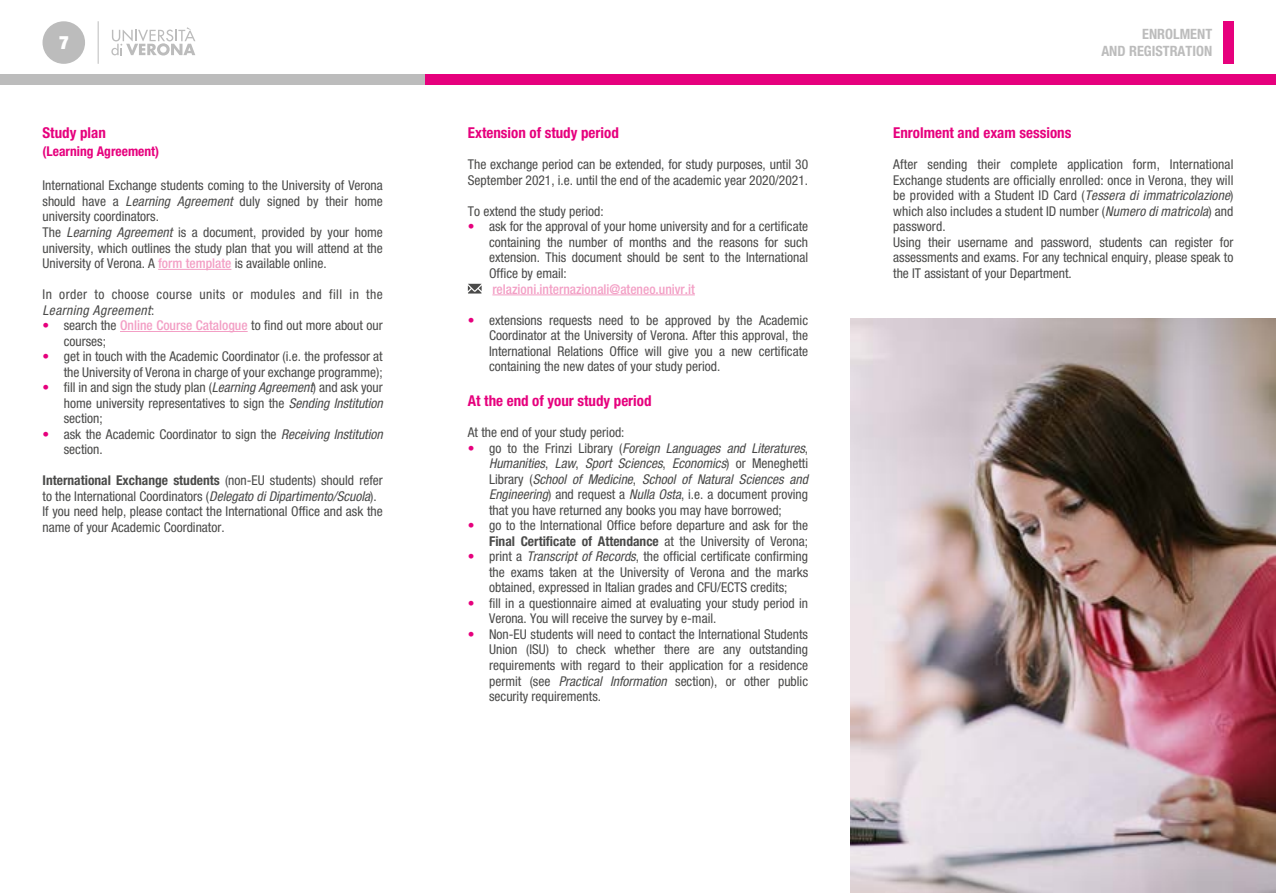
<style>
.page{position:relative;width:1276px;height:893px;background:#fff}
.page>*{position:absolute;margin:0;border:0;box-sizing:border-box;transform-origin:0 0}
.t1{font:900 condensed 18.45px "Helvetica Neue LT Std";color:#fff}
.t2{font:700 condensed 15px "Helvetica Neue LT Std";color:#e6007d}
.t3{font:700 condensed 14.25px/17.1px "Helvetica Neue LT Std";color:#bcbcbc;text-align:right}
.t4{font:condensed 13.5px/15.6px "Helvetica Neue LT Std";color:#4a4a49}
.t5{font:italic condensed 13.5px/15.5px "Helvetica Neue LT Std";color:#4a4a49;text-align:justify}
.t6{font:condensed 13.5px/15.5px "Helvetica Neue LT Std";letter-spacing:.03em;color:#4a4a49}
.t7{font:500 condensed 13.5px "Helvetica Neue LT Std";color:#f39fc5}
.t8{font:700 condensed 13.5px "Helvetica Neue LT Std";color:#e6007d}
.s1{font-style:italic}
.s2{font-weight:500;color:#f39fc5}
.s3{color:#e6007d}
.s4{font-weight:700}
.s5{font-style:normal;color:#e6007d}
.s6{font-style:normal}
</style>
<div class="page">
<div style="left:0;top:74px;width:425px;height:11px;background:#bcbcbc"></div>
<div style="left:850px;top:74px;width:426px;height:11px;background:#e6007d"></div>
<div style="left:1222px;top:21px;width:11px;height:43px;background:#e6007d"></div>
<div style="left:425px;top:74px;width:425px;height:11px;background:#e6007d"></div>
<div style="left:43px;top:21px;width:42px;height:43px;background:#bcbcbc;border-radius:50%"></div>
<hr style="left:98px;top:21px;width:1px;height:43px;background:#bcbcbc">
<svg style="left:111px;top:27px;width:84px;height:29px"></svg>
<img style="left:850px;top:319px;width:426px;height:574px">
<hr style="left:158px;top:269px;width:73px;height:1px;background:#f39fc5">
<hr style="left:120px;top:331px;width:128px;height:1px;background:#f39fc5">
<hr style="left:492px;top:295px;width:203px;height:1px;background:#f39fc5">
<svg style="left:468px;top:284px;width:13px;height:10px"></svg>
<h1 class="t1" style="left:59px;top:31px;width:11px">7</h1>
<p class="t3" style="left:1101px;top:25px;width:112px">ENROLMENT<br>AND REGISTRATION</p>
<p class="t2" style="left:43px;top:124px;width:65px">Study plan</p>
<p class="t8" style="left:43px;top:143px;width:118px">(Learning Agreement)</p>
<p class="t4" style="left:43px;top:178px;width:342px">International Exchange students coming to the University of Verona should have a <span class="s1">Learning Agreement</span> duly signed by their home university coordinators.<br>The <span class="s1">Learning Agreement</span> is a document, provided by your home university, which outlines the study plan that you will attend at the University of Verona. A <span class="s2">form template</span> is available online.</p>
<p class="t6" style="left:43px;top:286px;width:342px">In order to choose course units or modules and fill in the<br><span class="s1">Learning Agreement</span>:</p>
<p class="t4" style="left:64px;top:317px;width:320px;text-indent:-21px"><span class="s3">•</span> search the <span class="s2">Online Course Catalogue</span> to find out more about our courses;</p>
<p class="t4" style="left:43px;top:349px;width:342px;text-align:right"><span class="s3">•</span> get in touch with the Academic Coordinator (i.e. the professor at the University of Verona in charge of your exchange programme);</p>
<p class="t4" style="left:64px;top:380px;width:320px;text-align:justify;text-indent:-21px"><span class="s3">•</span> fill in and sign the study plan (<span class="s1">Learning Agreement</span>) and ask your home university representatives to sign the <span class="s1">Sending Institution </span>section;</p>
<p class="t4" style="left:64px;top:426px;width:320px;text-indent:-21px"><span class="s3">•</span> ask the Academic Coordinator to sign the <span class="s1">Receiving Institution </span>section.</p>
<p class="t4" style="left:43px;top:473px;width:342px"><span class="s4">International Exchange students</span> (non-EU students) should refer to the International Coordinators (<span class="s1">Delegato di Dipartimento/Scuola</span>).<br>If you need help, please contact the International Office and ask the name of your Academic Coordinator.</p>
<p class="t2" style="left:468px;top:124px;width:152px">Extension of study period</p>
<p class="t4" style="left:468px;top:157px;width:342px">The exchange period can be extended, for study purposes, until 30<br>September 2021, i.e. until the end of the academic year 2020/2021.</p>
<p class="t4" style="left:468px;top:203px;width:137px">To extend the study period:</p>
<p class="t4" style="left:489px;top:219px;width:320px;text-align:justify;text-indent:-21px"><span class="s3">•</span> ask for the approval of your home university and for a certificate containing the number of months and the reasons for such extension. This document should be sent to the International Office by email:</p>
<p class="t7" style="left:492px;top:281px;width:204px">relazioni.internazionali@ateneo.univr.it</p>
<p class="t4" style="left:489px;top:312px;width:320px;text-align:justify;text-indent:-21px"><span class="s3">•</span> extensions requests need to be approved by the Academic Coordinator at the University of Verona. After this approval, the International Relations Office will give you a new certificate containing the new dates of your study period.</p>
<p class="t2" style="left:468px;top:392px;width:185px">At the end of your study period</p>
<p class="t4" style="left:468px;top:424px;width:158px">At the end of your study period:</p>
<p class="t5" style="left:489px;top:440px;width:320px;text-indent:-21px"><span class="s5">•</span> <span class="s6">go to the Frinzi Library (</span>Foreign Languages and Literatures<span class="s6">, </span>Humanities<span class="s6">,</span> Law<span class="s6">,</span> Sport Sciences<span class="s6">,</span> Economics<span class="s6">) or Meneghetti Library (</span>School of Medicine<span class="s6">,</span> School of Natural Sciences and Engineering<span class="s6">) and request a</span> Nulla Osta<span class="s6">, i.e. a document proving that you have returned any books you may have borrowed;</span></p>
<p class="t4" style="left:468px;top:518px;width:342px;text-align:right"><span class="s3">•</span> go to the International Office before departure and ask for the<br><span class="s4">Final Certificate of Attendance</span> at the University of Verona;</p>
<p class="t4" style="left:489px;top:549px;width:320px;text-align:justify;text-indent:-21px"><span class="s3">•</span> print a <span class="s1">Transcript of Records</span>, the official certificate confirming the exams taken at the University of Verona and the marks obtained, expressed in Italian grades and CFU/ECTS credits;</p>
<p class="t4" style="left:489px;top:595px;width:320px;text-indent:-21px"><span class="s3">•</span> fill in a questionnaire aimed at evaluating your study period in<br>Verona. You will receive the survey by e-mail.</p>
<p class="t4" style="left:489px;top:626px;width:320px;text-align:justify;text-indent:-21px"><span class="s3">•</span> Non-EU students will need to contact the International Students Union (ISU) to check whether there are any outstanding requirements with regard to their application for a residence permit (see <span class="s1">Practical Information</span> section), or other public security requirements.</p>
<p class="t2" style="left:893px;top:124px;width:180px">Enrolment and exam sessions</p>
<p class="t4" style="left:893px;top:157px;width:342px">After sending their complete application form, International Exchange students are officially enrolled: once in Verona, they will be provided with a Student ID Card (<span class="s1">Tessera di immatricolazione</span>) which also includes a student ID number (<span class="s1">Numero di matricola</span>) and password.<br>Using their username and password, students can register for assessments and exams. For any technical enquiry, please speak to the IT assistant of your Department.</p>
</div>
